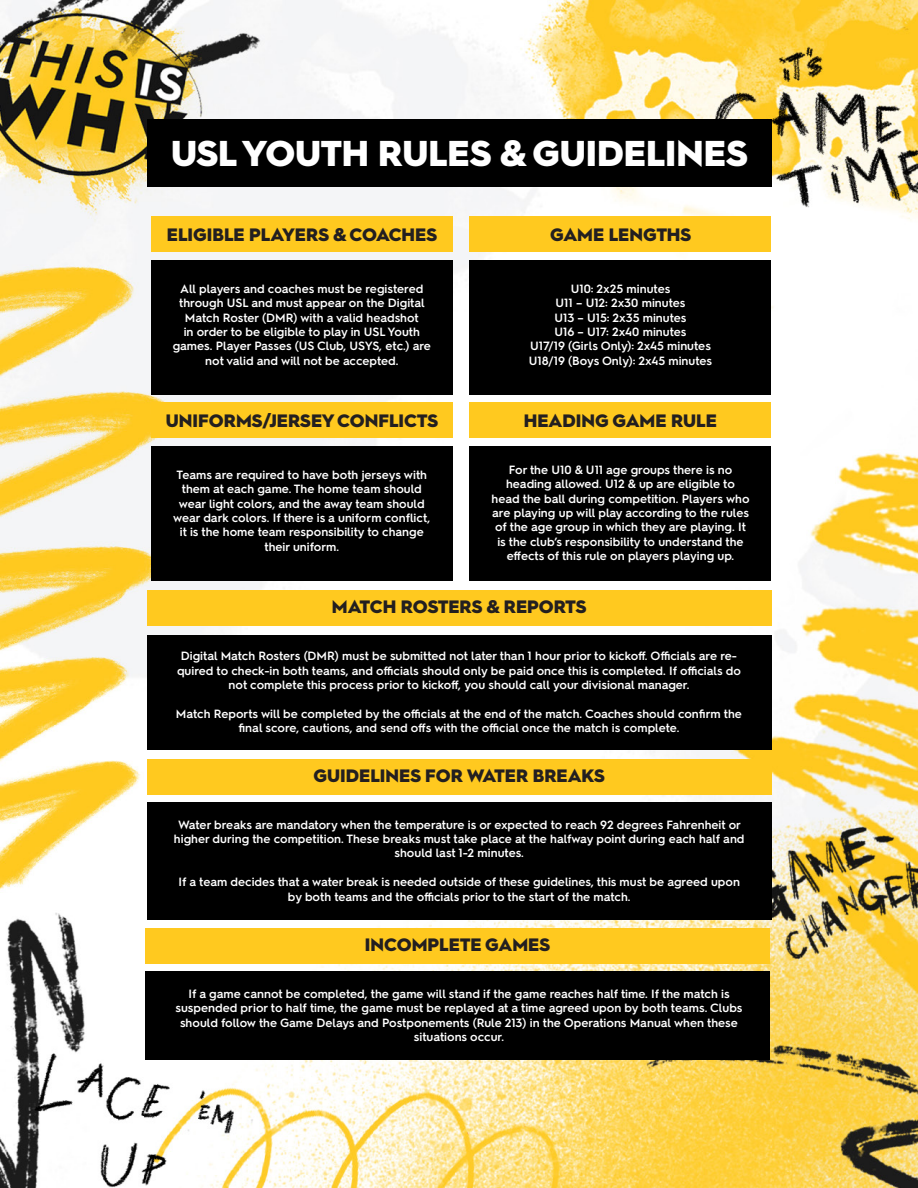
<style>
.page{position:relative;width:918px;height:1188px;background:#fff}
.page>*{position:absolute;margin:0;border:0;box-sizing:border-box;transform-origin:0 0}
.t1{font:900 36px "Hurme Geometric Sans 2";color:#fff}
.t2{font:900 18px "Hurme Geometric Sans 2";color:#231f20}
.t3{font:600 12px/14.4px "Hurme Geometric Sans 2";color:#fff;text-align:center}
</style>
<div class="page">
<img style="left:0;top:0;width:918px;height:1188px">
<div style="left:147px;top:119px;width:624px;height:68px;background:#000"></div>
<div style="left:147px;top:590px;width:624px;height:36px;background:#ffc91f"></div>
<div style="left:147px;top:635px;width:624px;height:115px;background:#000"></div>
<div style="left:147px;top:759px;width:624px;height:36px;background:#ffc91f"></div>
<div style="left:147px;top:802px;width:624px;height:118px;background:#000"></div>
<div style="left:145px;top:928px;width:625px;height:36px;background:#ffc91f"></div>
<div style="left:145px;top:971px;width:625px;height:89px;background:#000"></div>
<div style="left:151px;top:216px;width:302px;height:36px;background:#ffc91f"></div>
<div style="left:151px;top:260px;width:302px;height:135px;background:#000"></div>
<div style="left:470px;top:216px;width:301px;height:36px;background:#ffc91f"></div>
<div style="left:470px;top:260px;width:301px;height:135px;background:#000"></div>
<div style="left:151px;top:402px;width:302px;height:36px;background:#ffc91f"></div>
<div style="left:151px;top:446px;width:302px;height:135px;background:#000"></div>
<div style="left:470px;top:402px;width:301px;height:36px;background:#ffc91f"></div>
<div style="left:470px;top:446px;width:301px;height:135px;background:#000"></div>
<p class="t1" style="left:171px;top:128px;width:578px">USL YOUTH RULES &amp; GUIDELINES</p>
<p class="t2" style="left:167px;top:222px;width:272px">ELIGIBLE PLAYERS &amp; COACHES</p>
<p class="t2" style="left:550px;top:222px;width:143px">GAME LENGTHS</p>
<p class="t3" style="left:173px;top:281px;width:260px">All players and coaches must be registered through USL and must appear on the Digital Match Roster (DMR) with a valid headshot<br>in order to be eligible to play in USL Youth games. Player Passes (US Club, USYS, etc.) are not valid and will not be accepted.</p>
<p class="t3" style="left:571px;top:281px;width:101px">U10: 2x25 minutes</p>
<p class="t3" style="left:556px;top:295px;width:131px">U11 – U12: 2x30 minutes</p>
<p class="t3" style="left:555px;top:309px;width:133px">U13 – U15: 2x35 minutes</p>
<p class="t3" style="left:555px;top:324px;width:133px">U16 – U17: 2x40 minutes</p>
<p class="t3" style="left:530px;top:338px;width:182px">U17/19 (Girls Only): 2x45 minutes</p>
<p class="t3" style="left:529px;top:353px;width:185px">U18/19 (Boys Only): 2x45 minutes</p>
<p class="t2" style="left:166px;top:408px;width:274px">UNIFORMS/JERSEY CONFLICTS</p>
<p class="t2" style="left:524px;top:408px;width:195px">HEADING GAME RULE</p>
<p class="t3" style="left:173px;top:467px;width:259px">Teams are required to have both jerseys with them at each game. The home team should wear light colors, and the away team should wear dark colors. If there is a uniform conflict, it is the home team responsibility to change their uniform.</p>
<p class="t3" style="left:492px;top:462px;width:260px">For the U10 &amp; U11 age groups there is no heading allowed. U12 &amp; up are eligible to head the ball during competition. Players who are playing up will play according to the rules of the age group in which they are playing. It is the club’s responsibility to understand the effects of this rule on players playing up.</p>
<p class="t2" style="left:332px;top:594px;width:256px">MATCH ROSTERS &amp; REPORTS</p>
<p class="t3" style="left:177px;top:648px;width:565px">Digital Match Rosters (DMR) must be submitted not later than 1 hour prior to kickoff. Officials are re&shy;quired to check-in both teams, and officials should only be paid once this is completed. If officials do not complete this process prior to kickoff, you should call your divisional manager.</p>
<p class="t3" style="left:176px;top:706px;width:568px">Match Reports will be completed by the officials at the end of the match. Coaches should confirm the final score, cautions, and send offs with the official once the match is complete.</p>
<p class="t2" style="left:314px;top:763px;width:293px">GUIDELINES FOR WATER BREAKS</p>
<p class="t3" style="left:174px;top:816px;width:572px">Water breaks are mandatory when the temperature is or expected to reach 92 degrees Fahrenheit or higher during the competition. These breaks must take place at the halfway point during each half and should last 1-2 minutes.</p>
<p class="t3" style="left:179px;top:874px;width:563px">If a team decides that a water break is needed outside of these guidelines, this must be agreed upon by both teams and the officials prior to the start of the match.</p>
<p class="t2" style="left:365px;top:932px;width:187px">INCOMPLETE GAMES</p>
<p class="t3" style="left:176px;top:986px;width:568px">If a game cannot be completed, the game will stand if the game reaches half time. If the match is suspended prior to half time, the game must be replayed at a time agreed upon by both teams. Clubs should follow the Game Delays and Postponements (Rule 213) in the Operations Manual when these situations occur.</p>
</div>
